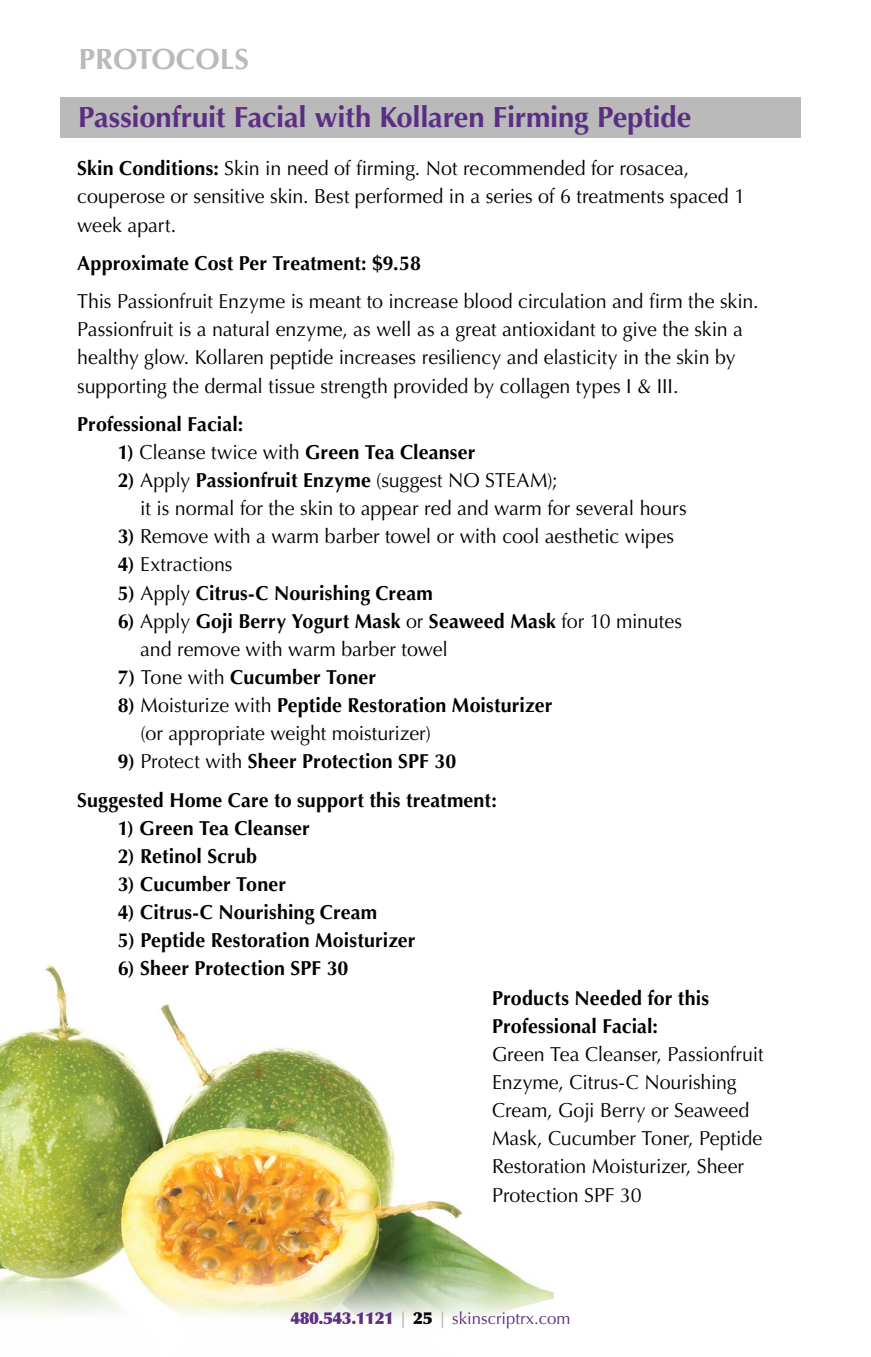
<style>
.page{position:relative;width:871px;height:1357px;background:#fff}
.page>*{position:absolute;margin:0;border:0;box-sizing:border-box;transform-origin:0 0}
.t1{font:700 29.25px "Optima";letter-spacing:-.01em;color:#5b2e83}
.t2{font:700 29.25px "Optima";color:#bababb}
.t3{font:20.25px/28.1px "Optima";color:#000}
.t4{font:700 20.25px/38.2px "Optima";letter-spacing:.005em;color:#000;text-align:center}
.t5{font:16.65px "Optima";color:#5b2e83}
.s1{font-weight:700}
.s2{font-weight:400}
.s3{font-weight:900}
.s4{font-weight:700;color:#bababb}
.s5{font-weight:900;color:#000}
</style>
<div class="page">
<img style="left:0;top:964px;width:554px;height:354px">
<div style="left:60px;top:97px;width:740px;height:40px;background:#bababb"></div>
<h1 class="t2" style="left:79px;top:42px;width:172px">PROTOCOLS</h1>
<h1 class="t1" style="left:78px;top:100px;width:615px">Passionfruit Facial with Kollaren Firming Peptide</h1>
<p class="t3" style="left:77px;top:155px;width:669px"><span class="s1">Skin Conditions:</span> Skin in need of firming. Not recommended for rosacea, couperose or sensitive skin. Best performed in a series of 6 treatments spaced 1 week apart.</p>
<p class="t4" style="left:77px;top:244px;width:345px">Approximate Cost Per Treatment: $9.58</p>
<p class="t3" style="left:77px;top:287px;width:683px">This Passionfruit Enzyme is meant to increase blood circulation and firm the skin.<br>Passionfruit is a natural enzyme, as well as a great antioxidant to give the skin a healthy glow. Kollaren peptide increases resiliency and elasticity in the skin by supporting the dermal tissue strength provided by collagen types I &amp; III.</p>
<p class="t4" style="left:77px;top:405px;width:167px">Professional Facial:</p>
<p class="t4" style="left:118px;top:433px;width:359px">1) <span class="s2">Cleanse twice with</span> Green Tea Cleanser</p>
<p class="t3" style="left:140px;top:466px;width:548px;text-indent:-23px"><span class="s1">2)</span> Apply <span class="s1">Passionfruit Enzyme</span> (suggest NO STEAM);<br>it is normal for the skin to appear red and warm for several hours</p>
<p class="t3" style="left:118px;top:523px;width:558px"><span class="s1">3)</span> Remove with a warm barber towel or with cool aesthetic wipes</p>
<p class="t3" style="left:118px;top:551px;width:116px"><span class="s1">4)</span> Extractions</p>
<p class="t4" style="left:118px;top:574px;width:317px">5) <span class="s2">Apply</span> Citrus-C Nourishing Cream</p>
<p class="t3" style="left:140px;top:607px;width:543px;text-indent:-22px"><span class="s1">6)</span> Apply <span class="s1">Goji Berry Yogurt Mask</span> or <span class="s1">Seaweed Mask</span> for 10 minutes and remove with warm barber towel</p>
<p class="t4" style="left:118px;top:658px;width:260px">7) <span class="s2">Tone with</span> Cucumber Toner</p>
<p class="t3" style="left:140px;top:691px;width:413px;text-indent:-23px"><span class="s1">8)</span> Moisturize with <span class="s1">Peptide Restoration Moisturizer </span>(or appropriate weight moisturizer)</p>
<p class="t4" style="left:77px;top:742px;width:421px">9) <span class="s2">Protect with</span> Sheer Protection SPF 30<br>Suggested Home Care to support this treatment:</p>
<p class="t4" style="left:118px;top:809px;width:194px">1) Green Tea Cleanser</p>
<p class="t4" style="left:118px;top:837px;width:141px">2) Retinol Scrub</p>
<p class="t4" style="left:118px;top:865px;width:170px">3) Cucumber Toner</p>
<p class="t4" style="left:118px;top:893px;width:261px">4) Citrus-C Nourishing Cream</p>
<p class="t4" style="left:118px;top:921px;width:299px">5) Peptide Restoration Moisturizer</p>
<p class="t4" style="left:118px;top:949px;width:232px">6) Sheer Protection SPF 30</p>
<p class="t4" style="left:492px;top:984px;width:218px;line-height:28.1px;text-align:left">Products Needed for this<br>Professional Facial:</p>
<p class="t3" style="left:492px;top:1040px;width:273px">Green Tea Cleanser, Passionfruit<br>Enzyme, Citrus-C Nourishing<br>Cream, Goji Berry or Seaweed<br>Mask, Cucumber Toner, Peptide<br>Restoration Moisturizer, Sheer<br>Protection SPF 30</p>
<p class="t5" style="left:290px;top:1308px;width:282px"><span class="s3">480.543.1121</span> <span class="s4">|</span> <span class="s5">25</span> <span class="s4">|</span> skinscriptrx.com</p>
</div>
